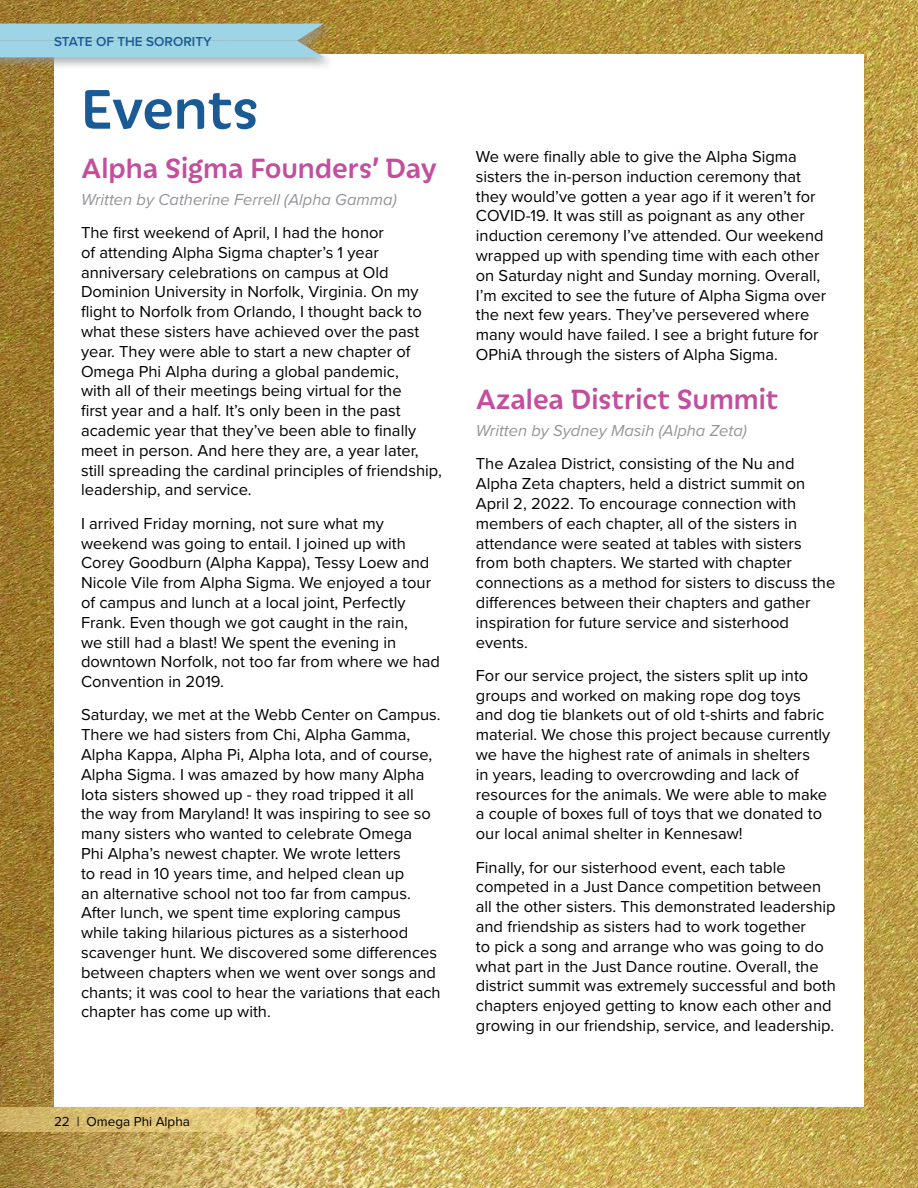
<style>
.page{position:relative;width:918px;height:1188px;background:#fff}
.page>*{position:absolute;margin:0;border:0;box-sizing:border-box;transform-origin:0 0}
.t1{font:500 60px "Iskra";letter-spacing:-.005em;color:#185b97}
.t2{font:500 30px "Iskra";color:#c24e9d}
.t3{font:16.5px/19.8px "Proxima Nova";color:#000}
.t4{font:italic 16.5px "Proxima Nova";color:#939598}
.t5{font:600 13.5px "Proxima Nova";color:#185b97}
.t6{font:13.5px "Proxima Nova";color:#000}
</style>
<div class="page">
<img style="left:0;top:0;width:918px;height:1188px">
<div style="left:54px;top:54px;width:810px;height:1053px;background:#fff"></div>
<div style="left:0;top:20px;width:336px;height:50px;background:#939598;opacity:.75"></div>
<svg style="left:0;top:24px;width:324px;height:33px;background:#9ed1df"></svg>
<svg style="left:0;top:1107px;width:256px;height:24px;background:#dbc074"></svg>
<p class="t5" style="left:54px;top:31px;width:159px">STATE OF THE SORORITY</p>
<h1 class="t1" style="left:81px;top:67px;width:179px">Events</h1>
<h2 class="t2" style="left:81px;top:147px;width:357px">Alpha Sigma Founders’ Day</h2>
<p class="t4" style="left:81px;top:187px;width:317px">Written by Catherine Ferrell (Alpha Gamma)</p>
<p class="t3" style="left:81px;top:222px;width:362px">The first weekend of April, I had the honor<br>of attending Alpha Sigma chapter’s 1 year anniversary celebrations on campus at Old Dominion University in Norfolk, Virginia. On my flight to Norfolk from Orlando, I thought back to what these sisters have achieved over the past year. They were able to start a new chapter of Omega Phi Alpha during a global pandemic,<br>with all of their meetings being virtual for the<br>first year and a half. It’s only been in the past academic year that they’ve been able to finally meet in person. And here they are, a year later, still spreading the cardinal principles of friendship, leadership, and service.</p>
<p class="t3" style="left:81px;top:513px;width:361px">I arrived Friday morning, not sure what my weekend was going to entail. I joined up with Corey Goodburn (Alpha Kappa), Tessy Loew and Nicole Vile from Alpha Sigma. We enjoyed a tour of campus and lunch at a local joint, Perfectly Frank. Even though we got caught in the rain,<br>we still had a blast! We spent the evening in downtown Norfolk, not too far from where we had Convention in 2019.</p>
<p class="t3" style="left:81px;top:704px;width:361px">Saturday, we met at the Webb Center on Campus.<br>There we had sisters from Chi, Alpha Gamma, Alpha Kappa, Alpha Pi, Alpha Iota, and of course, Alpha Sigma. I was amazed by how many Alpha Iota sisters showed up - they road tripped it all the way from Maryland! It was inspiring to see so many sisters who wanted to celebrate Omega<br>Phi Alpha’s newest chapter. We wrote letters<br>to read in 10 years time, and helped clean up<br>an alternative school not too far from campus.<br>After lunch, we spent time exploring campus while taking hilarious pictures as a sisterhood scavenger hunt. We discovered some differences between chapters when we went over songs and chants; it was cool to hear the variations that each chapter has come up with.</p>
<p class="t6" style="left:54px;top:1111px;width:137px">22 | Omega Phi Alpha</p>
<p class="t3" style="left:476px;top:146px;width:352px">We were finally able to give the Alpha Sigma sisters the in-person induction ceremony that they would’ve gotten a year ago if it weren’t for COVID-19. It was still as poignant as any other induction ceremony I’ve attended. Our weekend wrapped up with spending time with each other on Saturday night and Sunday morning. Overall, I’m excited to see the future of Alpha Sigma over the next few years. They’ve persevered where many would have failed. I see a bright future for OPhiA through the sisters of Alpha Sigma.</p>
<h2 class="t2" style="left:476px;top:379px;width:304px">Azalea District Summit</h2>
<p class="t4" style="left:476px;top:418px;width:273px">Written by Sydney Masih (Alpha Zeta)</p>
<p class="t3" style="left:476px;top:453px;width:361px">The Azalea District, consisting of the Nu and Alpha Zeta chapters, held a district summit on April 2, 2022. To encourage connection with members of each chapter, all of the sisters in attendance were seated at tables with sisters from both chapters. We started with chapter connections as a method for sisters to discuss the differences between their chapters and gather inspiration for future service and sisterhood events.</p>
<p class="t3" style="left:476px;top:665px;width:356px">For our service project, the sisters split up into groups and worked on making rope dog toys and dog tie blankets out of old t-shirts and fabric material. We chose this project because currently we have the highest rate of animals in shelters<br>in years, leading to overcrowding and lack of resources for the animals. We were able to make a couple of boxes full of toys that we donated to our local animal shelter in Kennesaw!</p>
<p class="t3" style="left:476px;top:856px;width:362px">Finally, for our sisterhood event, each table competed in a Just Dance competition between all the other sisters. This demonstrated leadership and friendship as sisters had to work together<br>to pick a song and arrange who was going to do what part in the Just Dance routine. Overall, the district summit was extremely successful and both chapters enjoyed getting to know each other and growing in our friendship, service, and leadership.</p>
</div>
